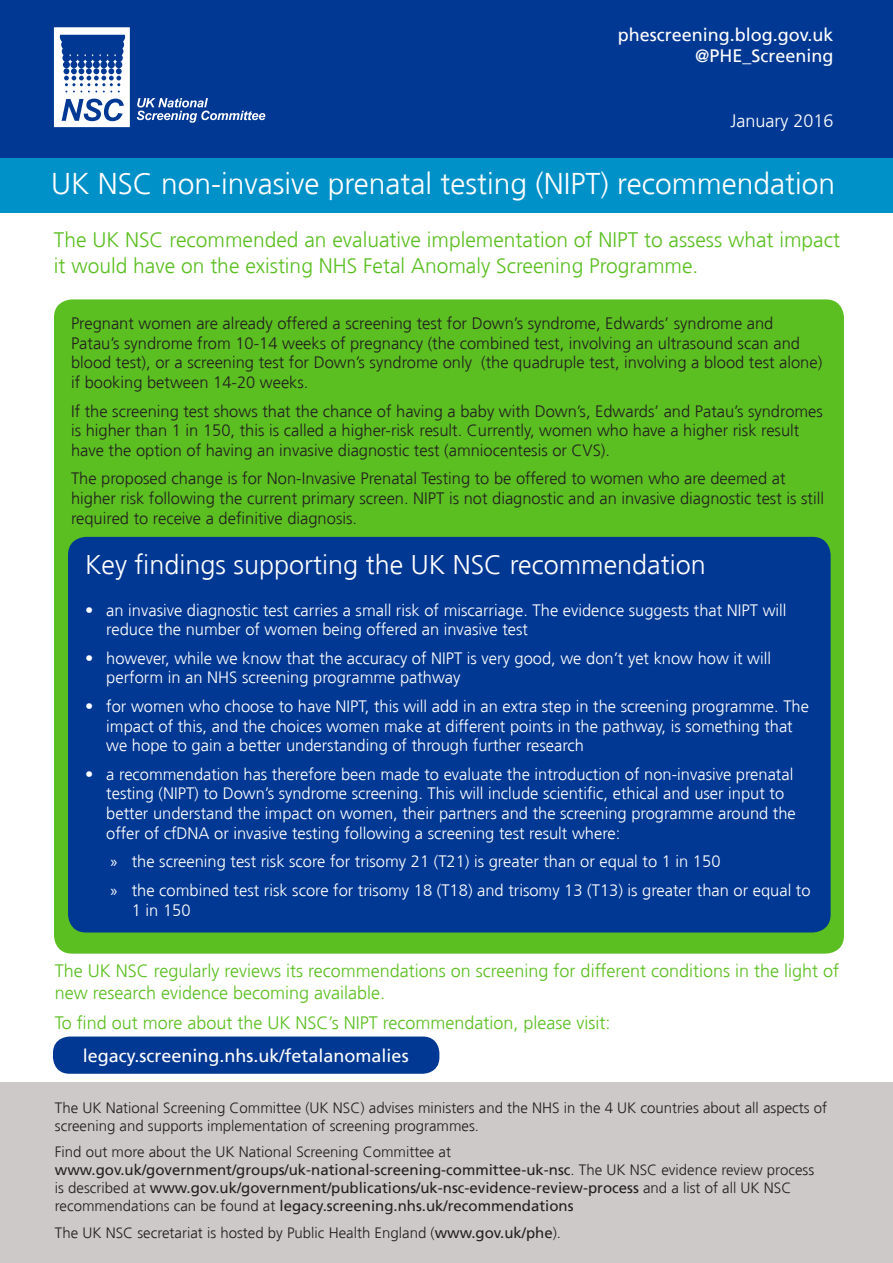
<style>
.page{position:relative;width:893px;height:1263px;background:#fff}
.page>*{position:absolute;margin:0;border:0;box-sizing:border-box;transform-origin:0 0}
.t1{font:300 30px "Frutiger";color:#fff}
.t2{font:300 27px "Frutiger";color:#fff}
.t3{font:300 21px/25.2px "Frutiger";color:#5bbf21}
.t4{font:300 18px/21.6px "Frutiger";color:#5bbf21}
.t5{font:18px "Frutiger";color:#fff}
.t6{font:300 18px "Frutiger";color:#fff}
.t7{font:300 16.5px/19.8px "Frutiger";color:#fff}
.t8{font:300 16.5px/19.8px "Frutiger";color:#231f20}
.t9{font:15px/18px "Frutiger";color:#231f20}
.t10{font:300 15px/18px "Frutiger";color:#231f20}
.s1{font-family:"Myriad Pro";font-weight:400}
.s2{font-weight:300}
.s3{font-weight:400}
</style>
<div class="page">
<div style="left:0;top:0;width:893px;height:159px;background:#003893"></div>
<div style="left:0;top:158px;width:893px;height:55px;background:#0091c9"></div>
<div style="left:54px;top:299px;width:790px;height:655px;background:#5bbf21;border-radius:18px"></div>
<div style="left:68px;top:537px;width:763px;height:395px;background:#003893;border-radius:18px"></div>
<div style="left:0;top:1082px;width:893px;height:181px;background:#cdc9c8"></div>
<svg style="left:54px;top:27px;width:76px;height:100px"></svg>
<svg style="left:137px;top:98px;width:128px;height:25px"></svg>
<div style="left:53px;top:1036px;width:386px;height:38px;background:#003893;border-radius:16px"></div>
<p class="t5" style="left:618px;top:24px;width:217px">phescreening.blog.gov.uk</p>
<p class="t5" style="left:695px;top:46px;width:140px">@PHE_Screening</p>
<p class="t6" style="left:730px;top:111px;width:105px">January 2016</p>
<p class="t1" style="left:51px;top:167px;width:786px">UK NSC non-invasive prenatal testing (NIPT) recommendation</p>
<p class="t3" style="left:54px;top:228px;width:788px">The UK NSC recommended an evaluative implementation of NIPT to assess what impact it would have on the existing NHS Fetal Anomaly Screening Programme.</p>
<p class="t8" style="left:71px;top:313px;width:753px">Pregnant women are already offered a screening test for Down’s syndrome, Edwards’ syndrome and Patau’s syndrome from 10-14 weeks of pregnancy (the combined test, involving an ultrasound scan and blood test), or a screening test for Down’s syndrome only (the quadruple test, involving a blood test alone) if booking between 14-20 weeks.</p>
<p class="t8" style="left:71px;top:401px;width:753px">If the screening test shows that the chance of having a baby with Down’s, Edwards’ and Patau’s syndromes is higher than 1 in 150, this is called a higher-risk result. Currently, women who have a higher risk result have the option of having an invasive diagnostic test (amniocentesis or CVS).</p>
<p class="t8" style="left:71px;top:469px;width:754px">The proposed change is for Non-Invasive Prenatal Testing to be offered to women who are deemed at higher risk following the current primary screen. NIPT is not diagnostic and an invasive diagnostic test is still required to receive a definitive diagnosis.</p>
<p class="t2" style="left:85px;top:549px;width:622px">Key findings supporting the UK NSC recommendation</p>
<p class="t7" style="left:106px;top:600px;width:682px;text-indent:-21px">• an invasive diagnostic test carries a small risk of miscarriage. The evidence suggests that NIPT will reduce the number of women being offered an invasive test</p>
<p class="t7" style="left:106px;top:648px;width:666px;text-indent:-21px">• however, while we know that the accuracy of NIPT is very good, we don’t yet know how it will perform in an NHS screening programme pathway</p>
<p class="t7" style="left:106px;top:696px;width:704px;text-indent:-21px">• for women who choose to have NIPT, this will add in an extra step in the screening programme. The impact of this, and the choices women make at different points in the pathway, is something that we hope to gain a better understanding of through further research</p>
<p class="t7" style="left:106px;top:764px;width:691px;text-indent:-21px">• a recommendation has therefore been made to evaluate the introduction of non-invasive prenatal testing (NIPT) to Down’s syndrome screening. This will include scientific, ethical and user input to better understand the impact on women, their partners and the screening programme around the offer of cfDNA or invasive testing following a screening test result where:</p>
<p class="t7" style="left:111px;top:852px;width:611px"><span class="s1">»</span> the screening test risk score for trisomy 21 (T21) is greater than or equal to 1 in 150</p>
<p class="t7" style="left:132px;top:880px;width:680px;text-indent:-21px"><span class="s1">»</span> the combined test risk score for trisomy 18 (T18) and trisomy 13 (T13) is greater than or equal to<br>1 in 150</p>
<p class="t4" style="left:55px;top:960px;width:786px">The UK NSC regularly reviews its recommendations on screening for different conditions in the light of new research evidence becoming available.</p>
<p class="t4" style="left:55px;top:1012px;width:557px">To find out more about the UK NSC’s NIPT recommendation, please visit:</p>
<p class="t5" style="left:83px;top:1045px;width:327px">legacy.screening.nhs.uk/fetalanomalies</p>
<p class="t10" style="left:55px;top:1099px;width:774px">The UK National Screening Committee (UK NSC) advises ministers and the NHS in the 4 UK countries about all aspects of screening and supports implementation of screening programmes.</p>
<p class="t9" style="left:55px;top:1143px;width:761px"><span class="s2">Find out more about the UK National Screening Committee at </span>www.gov.uk/government/groups/uk-national-screening-committee-uk-nsc<span class="s2">. The UK NSC evidence review process is described at</span> www.gov.uk/government/publications/uk-nsc-evidence-review-process <span class="s2">and a list of all UK NSC recommendations can be found at</span> legacy.screening.nhs.uk/recommendations</p>
<p class="t10" style="left:55px;top:1224px;width:508px">The UK NSC secretariat is hosted by Public Health England (<span class="s3">www.gov.uk/phe</span>).</p>
</div>
